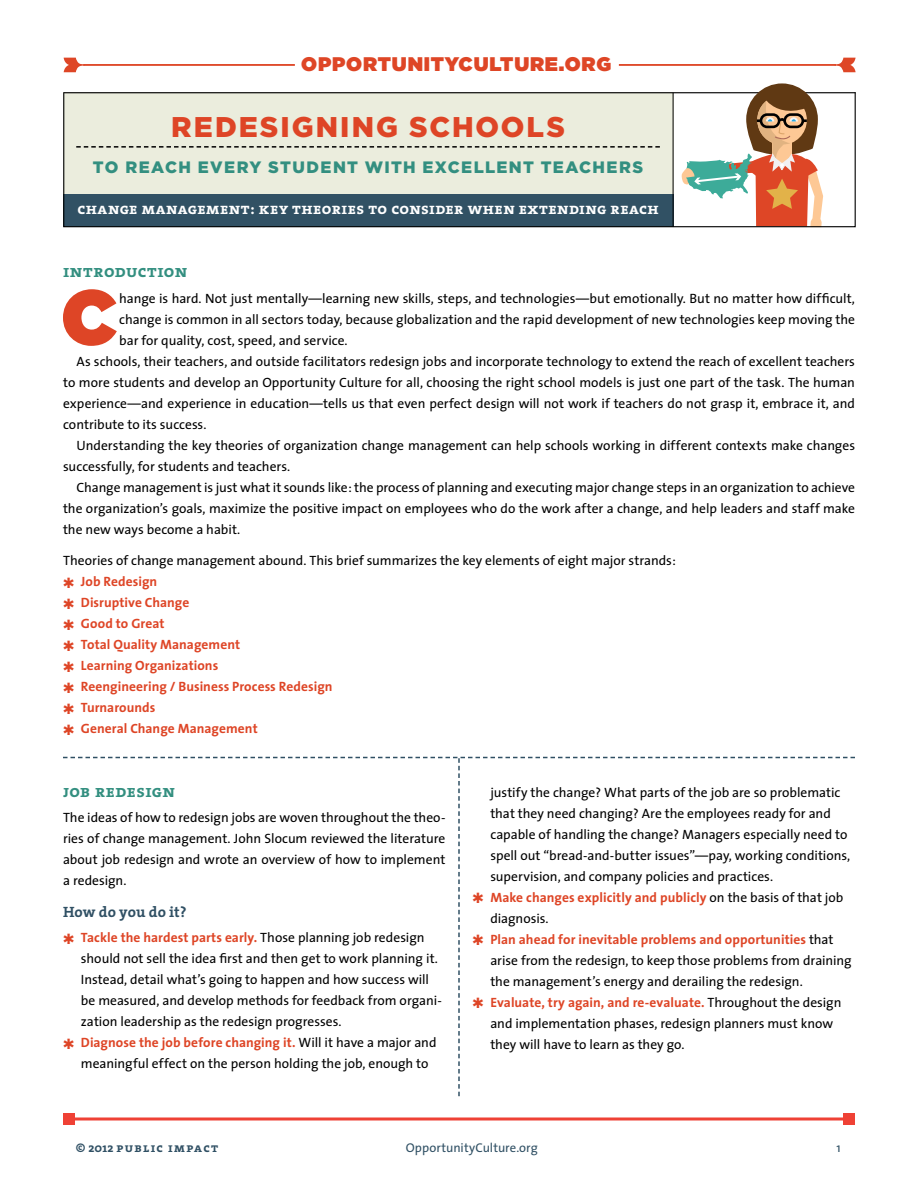
<style>
.page{position:relative;width:918px;height:1188px;background:#fff}
.page>*{position:absolute;margin:0;border:0;box-sizing:border-box;transform-origin:0 0}
.t1{font:900 77.55px "Gotham";color:#de4526}
.t2{font:900 28.5px "Gotham";letter-spacing:.07em;color:#de4526}
.t3{font:900 19.65px "Gotham";letter-spacing:.04em;color:#de4626}
.t4{font:17.25px "The Serif Bold Caps";letter-spacing:.02em;color:#338f80}
.t5{font:900 16.5px "Gotham";letter-spacing:.08em;color:#338f80}
.t6{font:15.75px "The Serif Bold Caps";letter-spacing:.025em;color:#fff}
.t7{font:700 15px "The Serif";color:#305064}
.t8{font:13.5px/21px "The Sans";color:#000;text-align:justify}
.t9{font:700 13.5px/21px "The Sans";letter-spacing:.005em;color:#de4526}
.t10{font:12.75px "The Sans";letter-spacing:.005em;color:#305064}
.t11{font:12.75px "The Serif Bold Caps";letter-spacing:.105em;color:#305064}
.s1{font-weight:400;color:#000}
.s2{font-family:"The Serif";font-weight:700}
</style>
<div class="page">
<div style="left:63px;top:92px;width:610px;height:104px;background:#ebeddd"></div>
<hr style="left:619px;top:64px;width:217px;height:2px;background:#de4626">
<svg style="left:835px;top:58px;width:21px;height:14px"></svg>
<hr style="left:83px;top:64px;width:212px;height:2px;background:#de4626">
<svg style="left:64px;top:58px;width:20px;height:14px"></svg>
<svg style="left:681px;top:83px;width:142px;height:142px"></svg>
<div style="left:63px;top:194px;width:611px;height:33px;background:#315164"></div>
<hr style="left:673px;top:93px;width:1px;height:134px;background:#000">
<div style="left:63px;top:92px;width:793px;height:135px;border:1px solid #000"></div>
<hr style="left:69px;top:1118px;width:780px;height:2px;background:#ef4135">
<div style="left:63px;top:1113px;width:12px;height:12px;background:#ef4135"></div>
<div style="left:843px;top:1113px;width:12px;height:12px;background:#ef4135"></div>
<svg style="left:76px;top:146px;width:584px;height:2px"></svg>
<svg style="left:63px;top:757px;width:792px;height:339px"></svg>
<h3 class="t3" style="left:301px;top:50px;width:311px">OPPORTUNITYCULTURE.ORG</h3>
<h2 class="t2" style="left:171px;top:107px;width:395px">REDESIGNING SCHOOLS</h2>
<p class="t5" style="left:93px;top:156px;width:552px">TO REACH EVERY STUDENT WITH EXCELLENT TEACHERS</p>
<p class="t6" style="left:77px;top:196px;width:583px">change management: key theories to consider when extending reach</p>
<p class="t4" style="left:63px;top:257px;width:126px">introduction</p>
<h1 class="t1" style="left:61px;top:262px;width:58px">C</h1>
<p class="t8" style="left:119px;top:287px;width:737px">hange is hard. Not just mentally—learning new skills, steps, and technologies—but emotionally. But no matter how difficult,</p>
<p class="t8" style="left:119px;top:308px;width:737px">change is common in all sectors today, because globalization and the rapid development of new technologies keep moving the</p>
<p class="t8" style="left:119px;top:329px;width:230px">bar for quality, cost, speed, and service.</p>
<p class="t8" style="left:77px;top:350px;width:780px">As schools, their teachers, and outside facilitators redesign jobs and incorporate technology to extend the reach of excellent teachers</p>
<p class="t8" style="left:63px;top:371px;width:793px">to more students and develop an Opportunity Culture for all, choosing the right school models is just one part of the task. The human</p>
<p class="t8" style="left:63px;top:392px;width:794px">experience—and experience in education—tells us that even perfect design will not work if teachers do not grasp it, embrace it, and</p>
<p class="t8" style="left:63px;top:413px;width:145px">contribute to its success.</p>
<p class="t8" style="left:77px;top:434px;width:780px">Understanding the key theories of organization change management can help schools working in different contexts make changes</p>
<p class="t8" style="left:63px;top:455px;width:229px">successfully, for students and teachers.</p>
<p class="t8" style="left:77px;top:476px;width:780px">Change management is just what it sounds like: the process of planning and executing major change steps in an organization to achieve</p>
<p class="t8" style="left:63px;top:497px;width:794px">the organization’s goals, maximize the positive impact on employees who do the work after a change, and help leaders and staff make</p>
<p class="t8" style="left:63px;top:518px;width:179px">the new ways become a habit.</p>
<p class="t9" style="left:63px;top:550px;width:614px"><span class="s1">Theories of change management abound. This brief summarizes the key elements of eight major strands: </span>✱ Job Redesign<br>✱ Disruptive Change<br>✱ Good to Great<br>✱ Total Quality Management<br>✱ Learning Organizations<br>✱ Reengineering / Business Process Redesign<br>✱ Turnarounds<br>✱ General Change Management</p>
<p class="t4" style="left:63px;top:776px;width:114px">job redesign</p>
<p class="t8" style="left:63px;top:807px;width:384px">The ideas of how to redesign jobs are woven throughout the theo&shy;ries of change management. John Slocum reviewed the literature about job redesign and wrote an overview of how to implement a redesign.</p>
<p class="t7" style="left:63px;top:899px;width:125px">How do you do it?</p>
<p class="t9" style="left:63px;top:927px;width:363px">✱ Tackle the hardest parts early. <span class="s1">Those planning job redesign</span></p>
<p class="t8" style="left:81px;top:948px;width:359px">should not sell the idea first and then get to work planning it.</p>
<p class="t8" style="left:81px;top:969px;width:350px">Instead, detail what’s going to happen and how success will</p>
<p class="t8" style="left:81px;top:990px;width:362px">be measured, and develop methods for feedback from organi-</p>
<p class="t8" style="left:81px;top:1011px;width:262px">zation leadership as the redesign progresses.</p>
<p class="t9" style="left:63px;top:1032px;width:375px">✱ Diagnose the job before changing it. <span class="s1">Will it have a major and</span></p>
<p class="t8" style="left:81px;top:1053px;width:349px">meaningful effect on the person holding the job, enough to</p>
<p class="t8" style="left:490px;top:781px;width:352px">justify the change? What parts of the job are so problematic</p>
<p class="t8" style="left:490px;top:802px;width:342px">that they need changing? Are the employees ready for and</p>
<p class="t8" style="left:490px;top:823px;width:359px">capable of handling the change? Managers especially need to</p>
<p class="t8" style="left:490px;top:844px;width:361px">spell out “bread-and-butter issues”—pay, working conditions,</p>
<p class="t8" style="left:490px;top:865px;width:284px">supervision, and company policies and practices.</p>
<p class="t9" style="left:472px;top:886px;width:372px">✱ Make changes explicitly and publicly <span class="s1">on the basis of that job</span></p>
<p class="t8" style="left:490px;top:907px;width:60px">diagnosis.</p>
<p class="t9" style="left:472px;top:928px;width:363px">✱ Plan ahead for inevitable problems and opportunities <span class="s1">that</span></p>
<p class="t8" style="left:490px;top:949px;width:363px">arise from the redesign, to keep those problems from draining</p>
<p class="t8" style="left:490px;top:970px;width:314px">the management’s energy and derailing the redesign.</p>
<p class="t9" style="left:472px;top:991px;width:370px">✱ Evaluate, try again, and re-evaluate. <span class="s1">Throughout the design</span></p>
<p class="t8" style="left:490px;top:1012px;width:344px">and implementation phases, redesign planners must know</p>
<p class="t8" style="left:490px;top:1033px;width:196px">they will have to learn as they go.</p>
<p class="t11" style="left:76px;top:1137px;width:144px">© <span class="s2">2012</span> public impact</p>
<p class="t10" style="left:406px;top:1137px;width:134px">OpportunityCulture.org</p>
<p class="t10" style="left:837px;top:1137px;width:6px">1</p>
</div>
